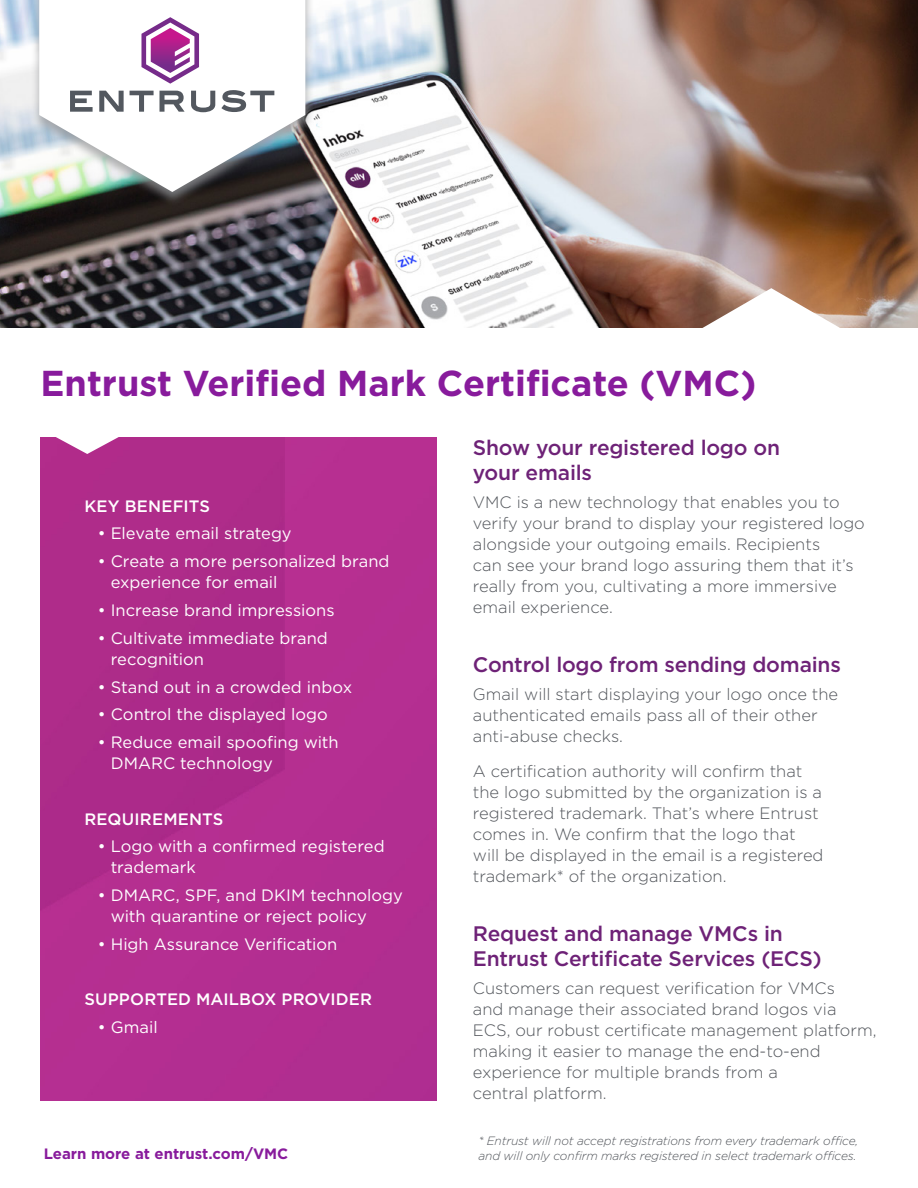
<style>
.page{position:relative;width:918px;height:1188px;background:#fff}
.page>*{position:absolute;margin:0;border:0;box-sizing:border-box;transform-origin:0 0}
.t1{font:700 36px "Gotham";color:#881b9c}
.t2{font:500 21px/25.2px "Gotham";letter-spacing:-.01em;color:#6e2277}
.t3{font:300 16.5px/21px "Gotham";color:#52555b}
.t4{font:16.5px/21px "Gotham";color:#fff}
.t5{font:500 16.5px "Gotham";letter-spacing:.01em;color:#fff}
.t6{font:700 15px "Gotham";color:#881b9c}
.t7{font:italic 300 12px/14.4px "Gotham";letter-spacing:-.01em;color:#52555b}
</style>
<div class="page">
<img style="left:0;top:0;width:918px;height:327px">
<div style="left:31px;top:0;width:283px;height:206px;background:#969799;opacity:.75"></div>
<svg style="left:39px;top:0;width:266px;height:192px"></svg>
<svg style="left:70px;top:91px;width:23px;height:21px"></svg>
<svg style="left:99px;top:91px;width:25px;height:21px"></svg>
<svg style="left:130px;top:91px;width:24px;height:21px"></svg>
<svg style="left:160px;top:91px;width:25px;height:21px"></svg>
<svg style="left:191px;top:91px;width:24px;height:21px"></svg>
<svg style="left:221px;top:90px;width:53px;height:22px"></svg>
<svg style="left:141px;top:17px;width:58px;height:67px"></svg>
<svg style="left:701px;top:288px;width:141px;height:40px"></svg>
<div style="left:41px;top:437px;width:395px;height:663px;background:#b22e90"></div>
<svg style="left:54px;top:437px;width:66px;height:17px"></svg>
<h1 class="t1" style="left:40px;top:360px;width:717px">Entrust Verified Mark Certificate (VMC)</h1>
<p class="t5" style="left:84px;top:495px;width:127px">KEY BENEFITS</p>
<p class="t4" style="left:98px;top:523px;width:195px">• Elevate email strategy</p>
<p class="t4" style="left:111px;top:551px;width:280px;text-indent:-13px">• Create a more personalized brand experience for email</p>
<p class="t4" style="left:98px;top:599px;width:238px">• Increase brand impressions</p>
<p class="t4" style="left:111px;top:627px;width:219px;text-indent:-13px">• Cultivate immediate brand recognition</p>
<p class="t4" style="left:98px;top:676px;width:256px">• Stand out in a crowded inbox</p>
<p class="t4" style="left:98px;top:704px;width:231px">• Control the displayed logo</p>
<p class="t4" style="left:111px;top:731px;width:229px;text-indent:-13px">• Reduce email spoofing with<br>DMARC technology</p>
<p class="t5" style="left:84px;top:808px;width:141px">REQUIREMENTS</p>
<p class="t4" style="left:111px;top:836px;width:275px;text-indent:-13px">• Logo with a confirmed registered trademark</p>
<p class="t4" style="left:111px;top:884px;width:294px;text-indent:-13px">• DMARC, SPF, and DKIM technology with quarantine or reject policy</p>
<p class="t4" style="left:98px;top:933px;width:241px">• High Assurance Verification</p>
<p class="t5" style="left:84px;top:989px;width:289px">SUPPORTED MAILBOX PROVIDER</p>
<p class="t4" style="left:98px;top:1016px;width:61px">• Gmail</p>
<p class="t6" style="left:44px;top:1144px;width:246px">Learn more at entrust.com/VMC</p>
<p class="t2" style="left:473px;top:434px;width:309px">Show your registered logo on your emails</p>
<p class="t3" style="left:473px;top:491px;width:393px">VMC is a new technology that enables you to verify your brand to display your registered logo alongside your outgoing emails. Recipients<br>can see your brand logo assuring them that it’s really from you, cultivating a more immersive email experience.</p>
<p class="t2" style="left:473px;top:652px;width:369px">Control logo from sending domains</p>
<p class="t3" style="left:473px;top:683px;width:367px">Gmail will start displaying your logo once the authenticated emails pass all of their other anti-abuse checks.</p>
<p class="t3" style="left:473px;top:760px;width:352px">A certification authority will confirm that the logo submitted by the organization is a registered trademark. That’s where Entrust comes in. We confirm that the logo that will be displayed in the email is a registered trademark* of the organization.</p>
<p class="t2" style="left:473px;top:921px;width:350px">Request and manage VMCs in<br>Entrust Certificate Services (ECS)</p>
<p class="t3" style="left:473px;top:977px;width:405px">Customers can request verification for VMCs<br>and manage their associated brand logos via ECS, our robust certificate management platform, making it easier to manage the end-to-end experience for multiple brands from a<br>central platform.</p>
<p class="t7" style="left:478px;top:1134px;width:381px">* Entrust will not accept registrations from every trademark office, and will only confirm marks registered in select trademark offices.</p>
</div>
